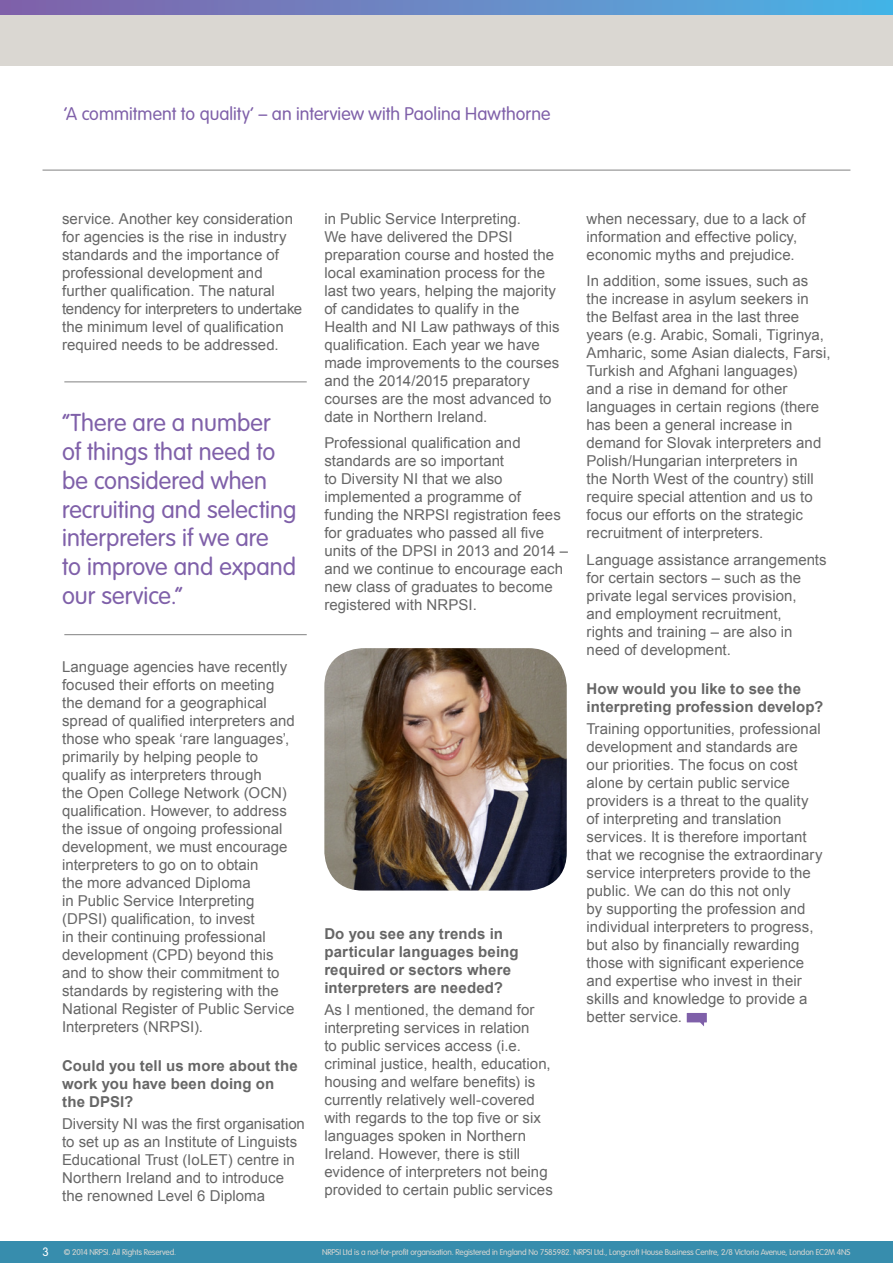
<style>
.page{position:relative;width:893px;height:1263px;background:#fff}
.page>*{position:absolute;margin:0;border:0;box-sizing:border-box;transform-origin:0 0}
.t1{font:300 24px/28.8px "VAG Rounded Std";color:#7f60a9}
.t2{font:300 18px "VAG Rounded Std";letter-spacing:.005em;color:#7f60a9}
.t3{font:15px/18px "Arial";letter-spacing:.005em;color:#666}
.t4{font:700 15px/18px "Arial";letter-spacing:.01em;color:#666}
.t5{font:300 12px "VAG Rounded Std";color:#fff}
.t6{font:300 8.25px "VAG Rounded Std";letter-spacing:-.02em;color:#dad7d2}
</style>
<div class="page">
<div style="left:0;top:15px;width:893px;height:51px;background:#dad7d2"></div>
<svg style="left:0;top:0;width:893px;height:15px;background:#6789c6"></svg>
<div style="left:0;top:1242px;width:893px;height:21px;background:#378dad"></div>
<hr style="left:43px;top:170px;width:807px;height:1px;background:#818181">
<hr style="left:64px;top:382px;width:243px;height:1px;background:#818181">
<hr style="left:64px;top:634px;width:243px;height:1px;background:#818181">
<img style="left:324px;top:648px;width:243px;height:242px">
<svg style="left:687px;top:1013px;width:20px;height:13px"></svg>
<p class="t2" style="left:64px;top:104px;width:488px">‘A commitment to quality’ – an interview with Paolina Hawthorne</p>
<p class="t3" style="left:62px;top:209px;width:242px">service. Another key consideration for agencies is the rise in industry standards and the importance of professional development and further qualification. The natural tendency for interpreters to undertake the minimum level of qualification required needs to be addressed.</p>
<p class="t1" style="left:62px;top:409px;width:236px">“There are a number<br>of things that need to be considered when recruiting and selecting interpreters if we are<br>to improve and expand our service.”</p>
<p class="t3" style="left:62px;top:658px;width:234px">Language agencies have recently focused their efforts on meeting the demand for a geographical spread of qualified interpreters and those who speak ‘rare languages’, primarily by helping people to qualify as interpreters through<br>the Open College Network (OCN) qualification. However, to address the issue of ongoing professional development, we must encourage interpreters to go on to obtain<br>the more advanced Diploma<br>in Public Service Interpreting (DPSI) qualification, to invest<br>in their continuing professional development (CPD) beyond this and to show their commitment to standards by registering with the<br>National Register of Public Service<br>Interpreters (NRPSI).</p>
<p class="t4" style="left:62px;top:1057px;width:237px">Could you tell us more about the work you have been doing on the DPSI?</p>
<p class="t3" style="left:62px;top:1115px;width:244px">Diversity NI was the first organisation to set up as an Institute of Linguists Educational Trust (IoLET) centre in Northern Ireland and to introduce the renowned Level 6 Diploma</p>
<p class="t5" style="left:43px;top:1245px;width:8px">3</p>
<p class="t6" style="left:64px;top:1247px;width:114px">© 2014 NRPSI. All Rights Reserved.</p>
<p class="t3" style="left:324px;top:209px;width:237px">in Public Service Interpreting.<br>We have delivered the DPSI preparation course and hosted the local examination process for the last two years, helping the majority of candidates to qualify in the<br>Health and NI Law pathways of this qualification. Each year we have made improvements to the courses and the 2014/2015 preparatory courses are the most advanced to date in Northern Ireland.</p>
<p class="t3" style="left:324px;top:434px;width:245px">Professional qualification and standards are so important<br>to Diversity NI that we also implemented a programme of funding the NRPSI registration fees for graduates who passed all five units of the DPSI in 2013 and 2014 – and we continue to encourage each new class of graduates to become registered with NRPSI.</p>
<p class="t4" style="left:324px;top:925px;width:196px">Do you see any trends in particular languages being required or sectors where interpreters are needed?</p>
<p class="t3" style="left:324px;top:1001px;width:230px">As I mentioned, the demand for interpreting services in relation<br>to public services access (i.e. criminal justice, health, education, housing and welfare benefits) is currently relatively well-covered with regards to the top five or six languages spoken in Northern Ireland. However, there is still evidence of interpreters not being provided to certain public services</p>
<p class="t3" style="left:587px;top:209px;width:221px">when necessary, due to a lack of information and effective policy, economic myths and prejudice.</p>
<p class="t3" style="left:587px;top:272px;width:245px">In addition, some issues, such as the increase in asylum seekers in the Belfast area in the last three years (e.g. Arabic, Somali, Tigrinya, Amharic, some Asian dialects, Farsi, Turkish and Afghani languages)<br>and a rise in demand for other languages in certain regions (there has been a general increase in demand for Slovak interpreters and Polish/Hungarian interpreters in<br>the North West of the country) still require special attention and us to focus our efforts on the strategic recruitment of interpreters.</p>
<p class="t3" style="left:587px;top:550px;width:242px">Language assistance arrangements for certain sectors – such as the private legal services provision,<br>and employment recruitment,<br>rights and training – are also in need of development.</p>
<p class="t4" style="left:587px;top:680px;width:238px">How would you like to see the interpreting profession develop?</p>
<p class="t3" style="left:587px;top:720px;width:238px">Training opportunities, professional development and standards are our priorities. The focus on cost alone by certain public service providers is a threat to the quality of interpreting and translation services. It is therefore important that we recognise the extraordinary service interpreters provide to the public. We can do this not only<br>by supporting the profession and individual interpreters to progress, but also by financially rewarding those with significant experience and expertise who invest in their skills and knowledge to provide a better service.</p>
<p class="t6" style="left:322px;top:1247px;width:530px">NRPSI Ltd is a not-for-profit organisation. Registered in England No 7585982. NRPSI Ltd., Longcroft House Business Centre, 2/8 Victoria Avenue, London EC2M 4NS</p>
</div>
